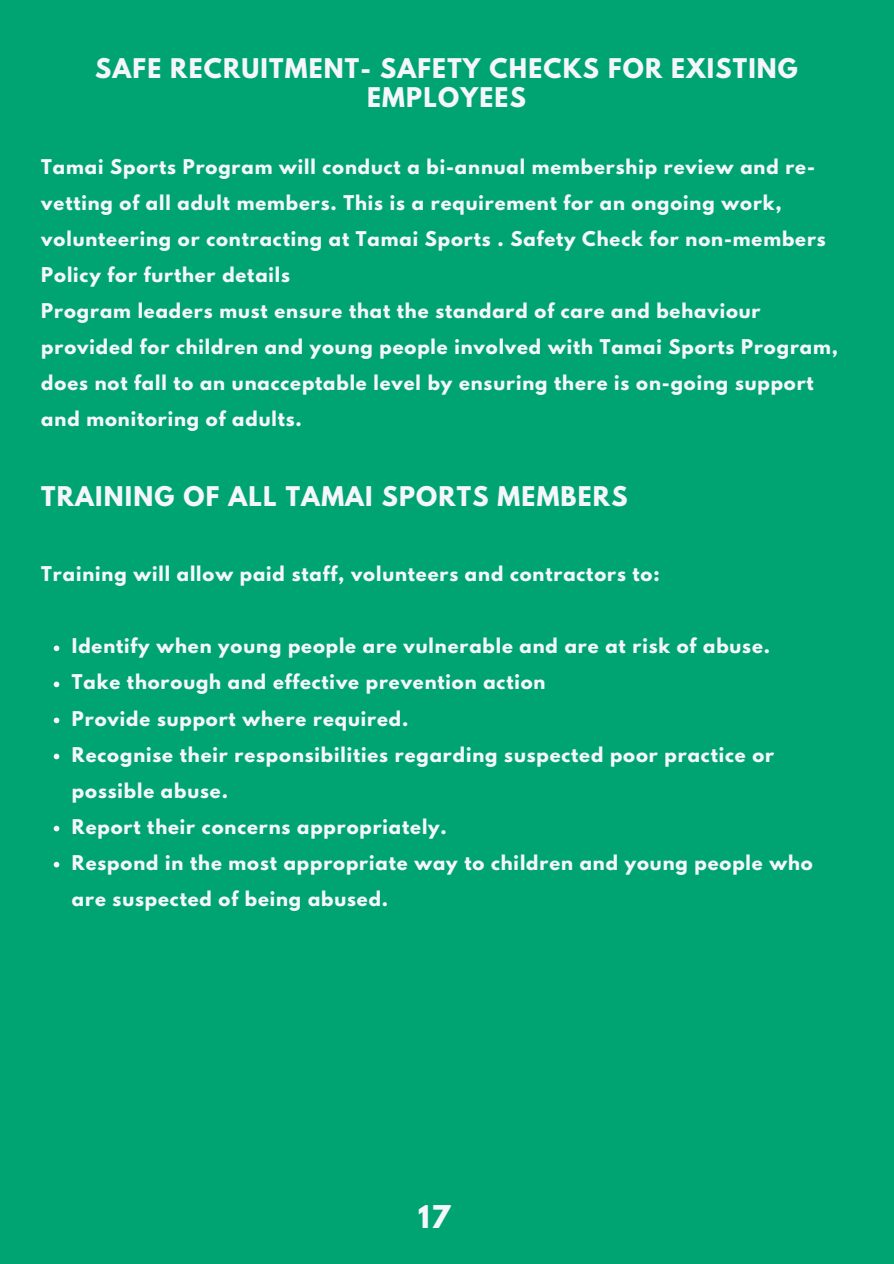
<style>
.page{position:relative;width:894px;height:1264px;background:#fff}
.page>*{position:absolute;margin:0;border:0;box-sizing:border-box;transform-origin:0 0}
.t1{font:700 27.75px "League Spartan";color:#f4f6fc}
.t2{font:700 24px/29.2px "League Spartan";letter-spacing:.05em;color:#f4f6fc;text-align:center}
.t3{font:700 18px/36px "League Spartan";letter-spacing:.05em;color:#f4f6fc}
</style>
<div class="page">
<div style="left:0;top:0;width:893px;height:1263px;background:#00a473"></div>
<svg style="left:54px;top:645px;width:5px;height:6px"></svg>
<svg style="left:54px;top:681px;width:5px;height:6px"></svg>
<svg style="left:54px;top:717px;width:5px;height:6px"></svg>
<svg style="left:54px;top:753px;width:5px;height:6px"></svg>
<svg style="left:54px;top:825px;width:5px;height:6px"></svg>
<svg style="left:54px;top:861px;width:5px;height:6px"></svg>
<h2 class="t2" style="left:95px;top:57px;width:704px">SAFE RECRUITMENT- SAFETY CHECKS FOR EXISTING<br>EMPLOYEES</h2>
<p class="t3" style="left:41px;top:150px;width:798px">Tamai Sports Program will conduct a bi-annual membership review and re&shy;vetting of all adult members. This is a requirement for an ongoing work, volunteering or contracting at Tamai Sports . Safety Check for non-members Policy for further details<br>Program leaders must ensure that the standard of care and behaviour provided for children and young people involved with Tamai Sports Program, does not fall to an unacceptable level by ensuring there is on-going support and monitoring of adults.</p>
<h2 class="t2" style="left:41px;top:484px;width:587px">TRAINING OF ALL TAMAI SPORTS MEMBERS</h2>
<p class="t3" style="left:41px;top:558px;width:619px">Training will allow paid staff, volunteers and contractors to:</p>
<p class="t3" style="left:72px;top:630px;width:742px">Identify when young people are vulnerable and are at risk of abuse.<br>Take thorough and effective prevention action<br>Provide support where required.<br>Recognise their responsibilities regarding suspected poor practice or possible abuse.<br>Report their concerns appropriately.<br>Respond in the most appropriate way to children and young people who are suspected of being abused.</p>
<h1 class="t1" style="left:418px;top:1203px;width:33px">17</h1>
</div>
